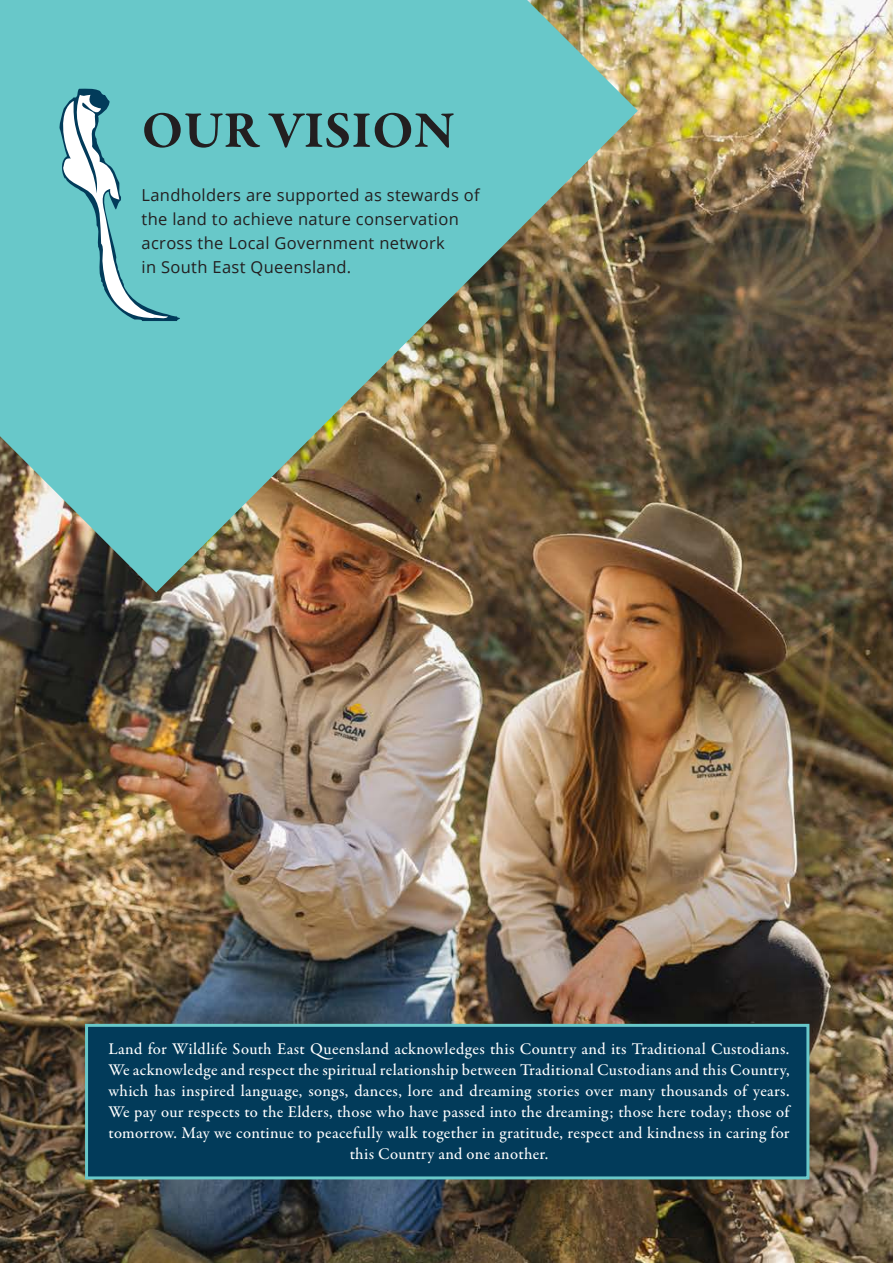
<style>
.page{position:relative;width:893px;height:1263px;background:#fff}
.page>*{position:absolute;margin:0;border:0;box-sizing:border-box;transform-origin:0 0}
.Body_Copy{font:700 52.5px "Garamond Premr Pro";letter-spacing:.01em;color:#231f20}
.BODY_COPY{font:500 16.5px/21px "Garamond Premr Pro";letter-spacing:.02em;color:#fff;text-align:center}
.BODY_COPY-2{font:16.5px/24px "Open Sans";letter-spacing:.02em;color:#231f20}
</style>
<div class="page">
<img style="left:0;top:0;width:893px;height:1263px">
<img style="left:0;top:0;width:638px;height:592px">
<svg style="left:57px;top:88px;width:123px;height:233px;background:#76c4c8"></svg>
<div style="left:85px;top:1024px;width:724px;height:155px;background:#023b5a;border:3px solid #68c8c9"></div>
<p class="Body_Copy" style="left:142px;top:98px;width:314px">OUR VISION</p>
<p class="BODY_COPY-2" style="left:142px;top:182px;width:340px">Landholders are supported as stewards of the land to achieve nature conservation across the Local Government network<br>in South East Queensland.</p>
<p class="BODY_COPY" style="left:108px;top:1039px;width:683px">Land for Wildlife South East Queensland acknowledges this Country and its Traditional Custodians.<br>We acknowledge and respect the spiritual relationship between Traditional Custodians and this Country, which has inspired language, songs, dances, lore and dreaming stories over many thousands of years.<br>We pay our respects to the Elders, those who have passed into the dreaming; those here today; those of tomorrow. May we continue to peacefully walk together in gratitude, respect and kindness in caring for this Country and one another.</p>
</div>
